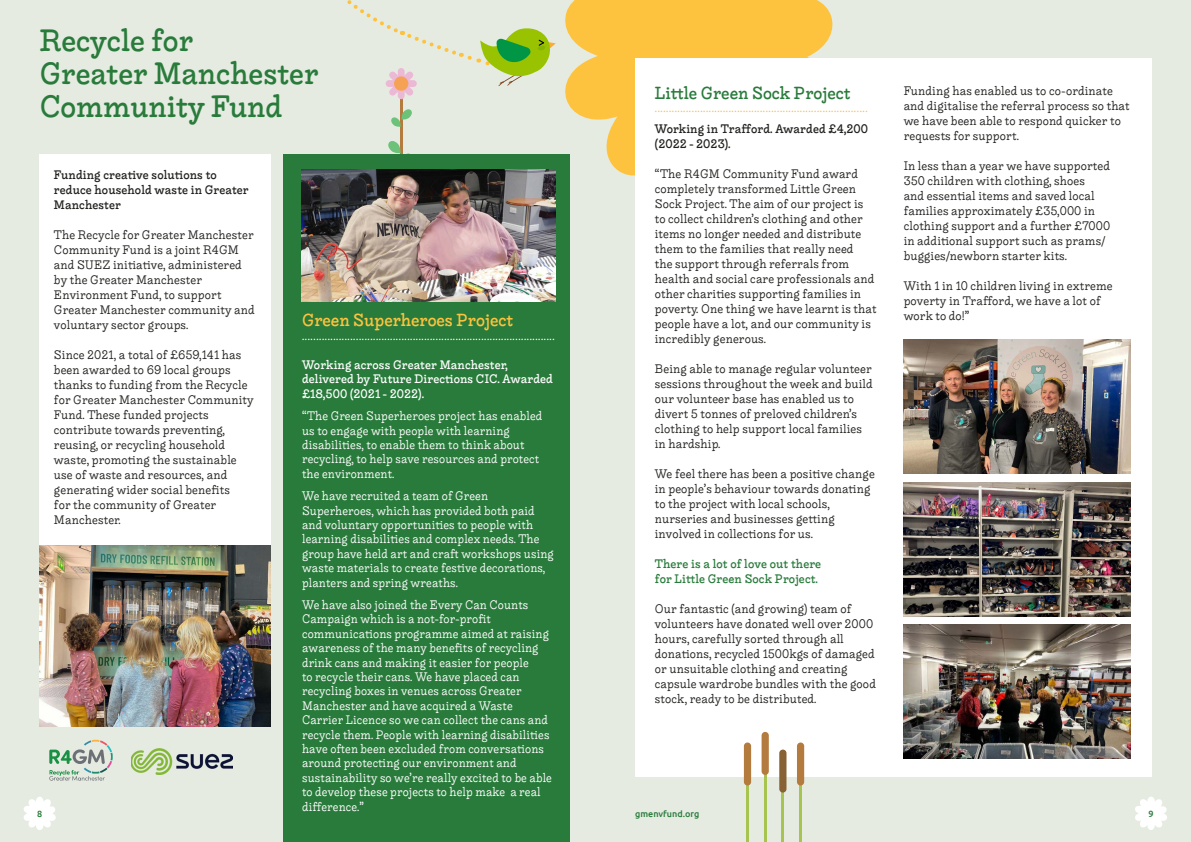
<style>
.page{position:relative;width:1191px;height:842px;background:#e5ebe1}
.page>*{position:absolute;margin:0;border:0;box-sizing:border-box;transform-origin:0 0}
.t1{font:500 30px/33px "Liebe Ruth";color:#297b3b}
.t2{font:500 17px "Liebe Ruth";color:#fec33e}
.t3{font:500 17px "Liebe Ruth";color:#297b3b}
.t4{font:12px/15px "Liebe Ruth";letter-spacing:.01em;color:#21211f}
.t5{font:12px/14.4px "Liebe Ruth";letter-spacing:.01em;color:#fff}
.t6{font:500 12px/15px "Liebe Ruth";letter-spacing:.01em;color:#21211f}
.t7{font:500 12px/14.4px "Liebe Ruth";letter-spacing:.01em;color:#fff}
.t8{font:12px "Liebe Ruth";color:#fec33e}
.t9{font:500 12px/15px "Liebe Ruth";letter-spacing:.01em;color:#297b3b}
.t10{font:500 9px "Ubuntu";color:#297b3b}
</style>
<div class="page">
<svg style="left:565px;top:0;width:268px;height:176px;fill:#fec33e"></svg>
<svg style="left:24px;top:797px;width:32px;height:33px"></svg>
<svg style="left:1135px;top:797px;width:32px;height:33px"></svg>
<div style="left:40px;top:154px;width:231px;height:572px;background:#fff"></div>
<div style="left:635px;top:58px;width:516px;height:719px;background:#fff"></div>
<img style="left:903px;top:340px;width:227px;height:134px">
<img style="left:903px;top:482px;width:227px;height:134px">
<img style="left:903px;top:624px;width:227px;height:134px">
<hr style="left:746px;top:760px;width:3px;height:82px;background:#a7c450">
<div style="left:744px;top:742px;width:7px;height:43px;background:#b47b3f;border-radius:4px"></div>
<hr style="left:799px;top:760px;width:3px;height:82px;background:#a7c450">
<div style="left:797px;top:742px;width:7px;height:43px;background:#b47b3f;border-radius:4px"></div>
<hr style="left:764px;top:760px;width:2px;height:82px;background:#a7c450">
<div style="left:761px;top:732px;width:8px;height:43px;background:#b47b3f;border-radius:4px"></div>
<hr style="left:781px;top:760px;width:3px;height:82px;background:#a7c450">
<div style="left:779px;top:749px;width:7px;height:43px;background:#886134;border-radius:4px"></div>
<svg style="left:49px;top:740px;width:64px;height:41px"></svg>
<img style="left:131px;top:749px;width:101px;height:25px">
<img style="left:40px;top:546px;width:231px;height:180px">
<hr style="left:400px;top:88px;width:2px;height:86px;background:#b47b3f">
<svg style="left:391px;top:109px;width:21px;height:18px"></svg>
<svg style="left:388px;top:140px;width:22px;height:14px"></svg>
<svg style="left:347px;top:0;width:209px;height:99px"></svg>
<div style="left:394px;top:76px;width:14px;height:15px;background:#f6a254;border-radius:50%"></div>
<div style="left:283px;top:154px;width:287px;height:688px;background:#297b3b"></div>
<img style="left:302px;top:170px;width:254px;height:131px">
<h1 class="t1" style="left:40px;top:24px;width:280px">Recycle for<br>Greater Manchester<br>Community Fund</h1>
<h2 class="t3" style="left:655px;top:83px;width:197px">Little Green Sock Project</h2>
<p class="t8" style="left:655px;top:101px;width:214px">...........................................................................</p>
<p class="t6" style="left:655px;top:122px;width:215px">Working in Trafford. Awarded £4,200 (2022 - 2023).</p>
<p class="t4" style="left:655px;top:167px;width:223px">“The R4GM Community Fund award completely transformed Little Green Sock Project. The aim of our project is to collect children’s clothing and other items no longer needed and distribute them to the families that really need<br>the support through referrals from health and social care professionals and other charities supporting families in poverty. One thing we have learnt is that people have a lot, and our community is incredibly generous.</p>
<p class="t4" style="left:655px;top:362px;width:219px">Being able to manage regular volunteer sessions throughout the week and build our volunteer base has enabled us to divert 5 tonnes of preloved children’s clothing to help support local families in hardship.</p>
<p class="t4" style="left:655px;top:467px;width:221px">We feel there has been a positive change in people’s behaviour towards donating to the project with local schools, nurseries and businesses getting involved in collections for us.</p>
<p class="t9" style="left:655px;top:557px;width:168px">There is a lot of love out there for Little Green Sock Project.</p>
<p class="t4" style="left:655px;top:602px;width:223px">Our fantastic (and growing) team of volunteers have donated well over 2000 hours, carefully sorted through all donations, recycled 1500kgs of damaged or unsuitable clothing and creating capsule wardrobe bundles with the good stock, ready to be distributed.</p>
<p class="t4" style="left:903px;top:84px;width:227px">Funding has enabled us to co-ordinate and digitalise the referral process so that we have been able to respond quicker to requests for support.</p>
<p class="t4" style="left:903px;top:159px;width:208px">In less than a year we have supported 350 children with clothing, shoes<br>and essential items and saved local families approximately £35,000 in clothing support and a further £7000 in additional support such as prams/ buggies/newborn starter kits.</p>
<p class="t4" style="left:903px;top:279px;width:210px">With 1 in 10 children living in extreme poverty in Trafford, we have a lot of work to do!”</p>
<p class="t6" style="left:54px;top:167px;width:196px">Funding creative solutions to reduce household waste in Greater<br>Manchester</p>
<p class="t4" style="left:54px;top:227px;width:202px">The Recycle for Greater Manchester<br>Community Fund is a joint R4GM and SUEZ initiative, administered by the Greater Manchester<br>Environment Fund, to support<br>Greater Manchester community and voluntary sector groups.</p>
<p class="t4" style="left:54px;top:347px;width:201px">Since 2021, a total of £659,141 has been awarded to 69 local groups thanks to funding from the Recycle for Greater Manchester Community<br>Fund. These funded projects contribute towards preventing, reusing, or recycling household waste, promoting the sustainable use of waste and resources, and generating wider social benefits<br>for the community of Greater<br>Manchester.</p>
<h2 class="t2" style="left:302px;top:310px;width:212px">Green Superheroes Project</h2>
<p class="t5" style="left:302px;top:329px;width:254px">.........................................................................................</p>
<p class="t7" style="left:302px;top:358px;width:252px">Working across Greater Manchester, delivered by Future Directions CIC. Awarded £18,500 (2021 - 2022).</p>
<p class="t5" style="left:302px;top:409px;width:242px">“The Green Superheroes project has enabled us to engage with people with learning disabilities, to enable them to think about recycling, to help save resources and protect the environment.</p>
<p class="t5" style="left:302px;top:489px;width:253px">We have recruited a team of Green Superheroes, which has provided both paid and voluntary opportunities to people with learning disabilities and complex needs. The group have held art and craft workshops using waste materials to create festive decorations, planters and spring wreaths.</p>
<p class="t5" style="left:302px;top:598px;width:251px">We have also joined the Every Can Counts Campaign which is a not-for-profit communications programme aimed at raising awareness of the many benefits of recycling drink cans and making it easier for people<br>to recycle their cans. We have placed can recycling boxes in venues across Greater Manchester and have acquired a Waste Carrier Licence so we can collect the cans and recycle them. People with learning disabilities have often been excluded from conversations around protecting our environment and sustainability so we’re really excited to be able to develop these projects to help make a real difference.”</p>
<p class="t10" style="left:37px;top:808px;width:7px">8</p>
<p class="t10" style="left:635px;top:808px;width:66px">gmenvfund.org</p>
<p class="t10" style="left:1148px;top:808px;width:7px">9</p>
</div>
